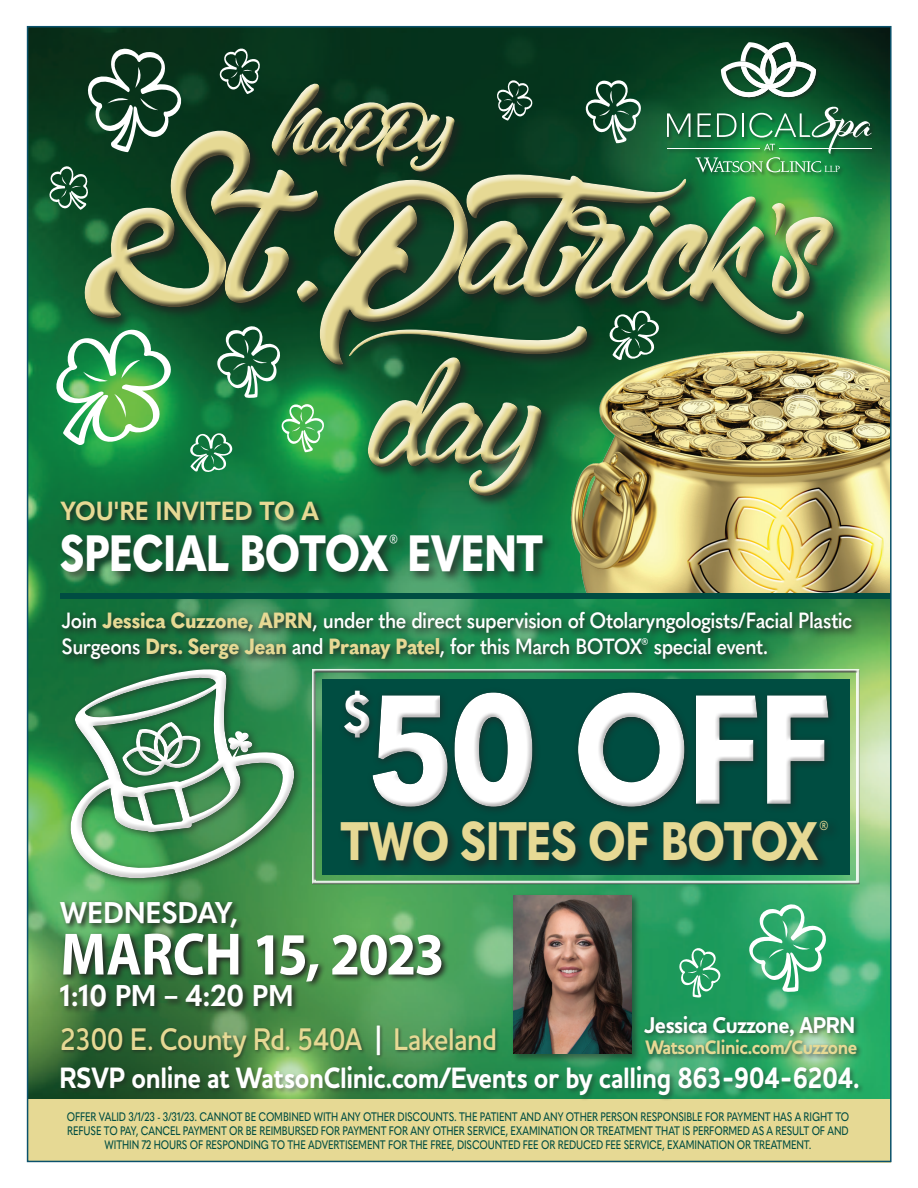
<style>
.page{position:relative;width:918px;height:1188px;background:#fff}
.page>*{position:absolute;margin:0;border:0;box-sizing:border-box;transform-origin:0 0}
.t1{font:800 153.15px "Quasimoda";color:#fff;scale:.9 1}
.t2{font:700 60.3px "Myriad Pro";letter-spacing:-.02em;color:#fff;scale:.9 1}
.t3{font:800 53.4px "Quasimoda";letter-spacing:-.025em;color:#e6d994;scale:.83 1}
.t4{font:800 53.4px "Quasimoda";color:#fff;scale:.9 1}
.t5{font:800 50.4px "Quasimoda";letter-spacing:-.025em;color:#fff;scale:.83 1}
.t6{font:600 31.8px "Houschka Pro";letter-spacing:-.015em;color:#e6d994;scale:.86 1}
.t7{font:700 30px "Houschka Pro";letter-spacing:-.015em;color:#fff;scale:.86 1}
.t8{font:700 29.55px "Quasimoda";letter-spacing:-.01em;color:#fff;scale:.95 1}
.t9{font:700 25.8px "Quasimoda";letter-spacing:-.01em;color:#e6d994;scale:.95 1}
.t10{font:700 23.25px "Houschka Pro";letter-spacing:-.02em;color:#fff;scale:.91 1}
.t11{font:600 21.75px/25.5px "Quasimoda";letter-spacing:-.025em;color:#fff;scale:.9 1}
.t12{font:italic 21px "Quasimoda";color:#e6d994;scale:.83 1}
.t13{font:700 19.8px "Houschka Pro";letter-spacing:-.02em;color:#e6d994;scale:.91 1}
.t14{font:italic 19.8px "Quasimoda";color:#fff;scale:.83 1}
.t15{font:500 12.15px/14px "Quasimoda";letter-spacing:-.01em;color:#004d42;text-align:center;scale:.8 1}
.s1{font-weight:800;color:#e6d994}
.s2{font-weight:700;font-size:33px;color:#fff}
</style>
<div class="page">
<img style="left:30px;top:29px;width:859px;height:1071px">
<div style="left:16px;top:1100px;width:887px;height:75px;background:#e6d994"></div>
<div style="left:0;top:0;width:27px;height:1188px;background:#fff"></div>
<div style="left:891px;top:0;width:27px;height:1188px;background:#fff"></div>
<svg style="left:26px;top:1161px;width:866px;height:14px;background:#e9eff0"></svg>
<svg style="left:57px;top:607px;width:804px;height:62px;background:#247746"></svg>
<div style="left:310px;top:668px;width:551px;height:218px;background:#231f20;opacity:.75"></div>
<div style="left:322px;top:679px;width:528px;height:195px;background:#004d41"></div>
<div style="left:338px;top:817px;width:503px;height:57px;background:#231f20;opacity:.75"></div>
<div style="left:340px;top:687px;width:494px;height:126px;background:#231f20;opacity:.3"></div>
<div style="left:511px;top:893px;width:130px;height:170px;background:#231f20;opacity:.5"></div>
<img style="left:513px;top:895px;width:119px;height:159px">
<div style="left:642px;top:1014px;width:219px;height:28px;background:#231f20;opacity:.6"></div>
<div style="left:60px;top:1065px;width:805px;height:36px;background:#231f20;opacity:.4"></div>
<div style="left:61px;top:1024px;width:438px;height:38px;background:#231f20;opacity:.5"></div>
<div style="left:58px;top:899px;width:392px;height:116px;background:#231f20;opacity:.93"></div>
<div style="left:59px;top:499px;width:268px;height:30px;background:#231f20;opacity:.93"></div>
<svg style="left:49px;top:166px;width:32px;height:44px"></svg>
<svg style="left:85px;top:48px;width:97px;height:79px"></svg>
<img style="left:497px;top:338px;width:392px;height:256px">
<div style="left:61px;top:594px;width:830px;height:5px;background:#004d42"></div>
<div style="left:83px;top:140px;width:752px;height:227px;background:#231f20;opacity:.75"></div>
<div style="left:365px;top:354px;width:189px;height:154px;background:#231f20;opacity:.75"></div>
<svg style="left:53px;top:328px;width:119px;height:118px"></svg>
<div style="left:58px;top:531px;width:497px;height:54px;background:#231f20;opacity:.75"></div>
<div style="left:666px;top:42px;width:211px;height:136px;background:#231f20;opacity:.54"></div>
<img style="left:189px;top:42px;width:683px;height:456px">
<div style="left:643px;top:1037px;width:221px;height:23px;background:#231f20;opacity:.6"></div>
<svg style="left:747px;top:904px;width:80px;height:88px"></svg>
<svg style="left:679px;top:948px;width:42px;height:50px;background:#4daf7e"></svg>
<svg style="left:58px;top:656px;width:246px;height:239px;background:#5a9d6c"></svg>
<h3 class="t9" style="left:61px;top:491px;width:274px">YOU'RE INVITED TO A</h3>
<h3 class="t5" style="left:60px;top:514px;width:583px">SPECIAL BOTOX EVENT</h3>
<h3 class="t14" style="left:388px;top:527px;width:14px">®</h3>
<h3 class="t11" style="left:62px;top:606px;width:881px">Join <span class="s1">Jessica Cuzzone, APRN</span>, under the direct supervision of Otolaryngologists/Facial Plastic<br>Surgeons <span class="s1">Drs. Serge Jean</span> and <span class="s1">Pranay Patel</span>, for this March BOTOX<sup>®</sup> special event.</h3>
<h3 class="t4" style="left:340px;top:672px;width:39px">$</h3>
<h1 class="t1" style="left:370px;top:630px;width:517px">50 OFF</h1>
<h3 class="t3" style="left:340px;top:799px;width:577px">TWO SITES OF BOTOX</h3>
<h3 class="t12" style="left:819px;top:812px;width:14px">®</h3>
<h3 class="t8" style="left:60px;top:890px;width:189px">WEDNESDAY,</h3>
<h2 class="t2" style="left:60px;top:915px;width:428px">MARCH 15, 2023</h2>
<h3 class="t8" style="left:60px;top:973px;width:248px">1:10 PM – 4:20 PM</h3>
<h3 class="t10" style="left:644px;top:1010px;width:234px">Jessica Cuzzone, APRN</h3>
<h3 class="t7" style="left:59px;top:1058px;width:932px">RSVP online at WatsonClinic.com/Events or by calling 863-904-6204.</h3>
<h3 class="t6" style="left:60px;top:1018px;width:510px">2300 E. County Rd. 540A <span class="s2">|</span> Lakeland</h3>
<h3 class="t13" style="left:646px;top:1034px;width:234px">WatsonClinic.com/Cuzzone</h3>
<p class="t15" style="left:67px;top:1109px;width:979px">OFFER VALID 3/1/23 - 3/31/23. CANNOT BE COMBINED WITH ANY OTHER DISCOUNTS. THE PATIENT AND ANY OTHER PERSON RESPONSIBLE FOR PAYMENT HAS A RIGHT TO<br>REFUSE TO PAY, CANCEL PAYMENT OR BE REIMBURSED FOR PAYMENT FOR ANY OTHER SERVICE, EXAMINATION OR TREATMENT THAT IS PERFORMED AS A RESULT OF AND<br>WITHIN 72 HOURS OF RESPONDING TO THE ADVERTISEMENT FOR THE FREE, DISCOUNTED FEE OR REDUCED FEE SERVICE, EXAMINATION OR TREATMENT.</p>
</div>
